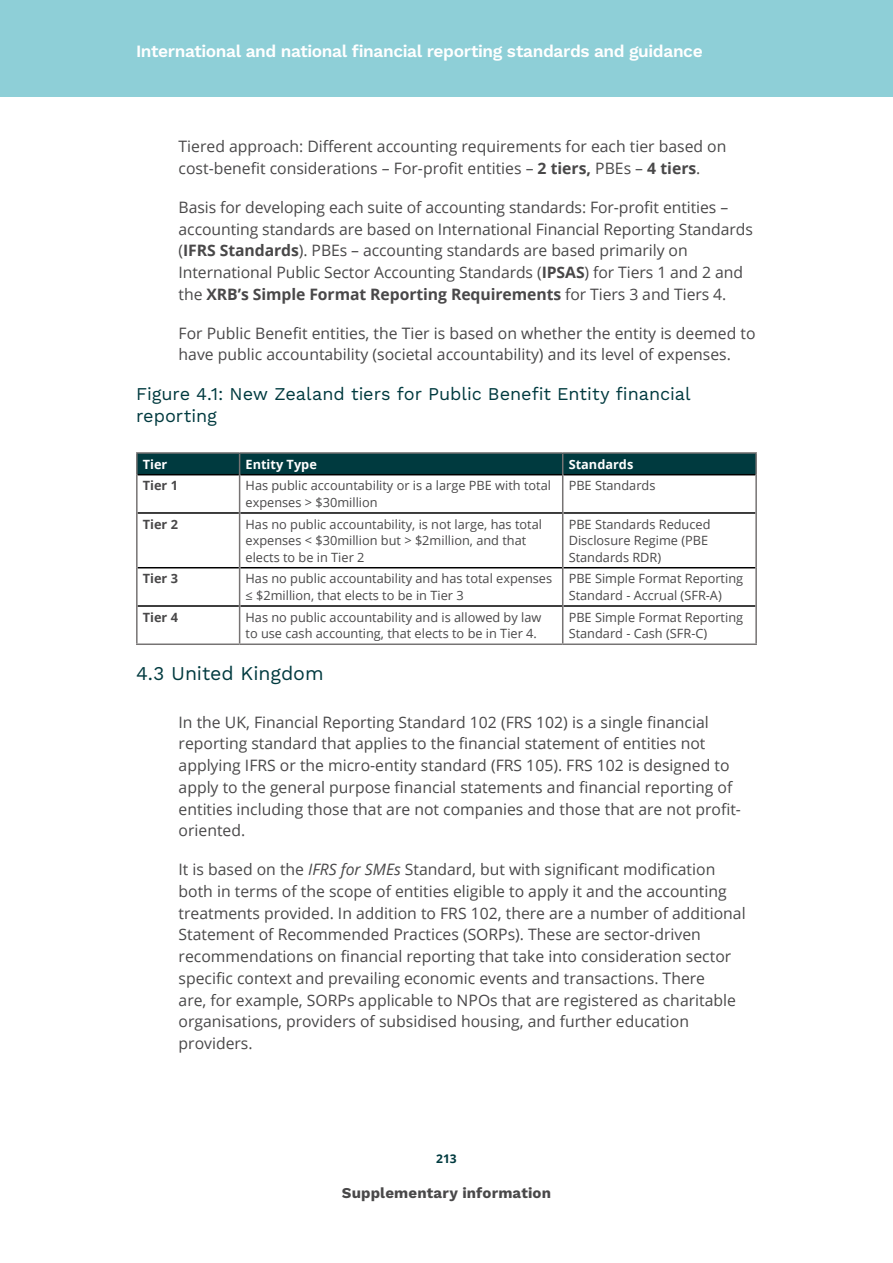
<style>
.page{position:relative;width:893px;height:1263px;background:#fff}
.page>*{position:absolute;margin:0;border:0;box-sizing:border-box;transform-origin:0 0}
.t1{font:19.5px "Work Sans";letter-spacing:-.005em;color:#003a3f}
.t2{font:18px/22.5px "Work Sans";letter-spacing:-.005em;color:#003a3f}
.t3{font:600 17.25px "Work Sans";letter-spacing:-.025em;color:#fff}
.t4{font:15.75px/21.8px "Open Sans";color:#494849}
.t5{font:700 15px "Work Sans";letter-spacing:.01em;color:#494849}
.t6{font:12.75px/16.5px "Open Sans";color:#494849}
.t7{font:700 12.75px "Open Sans";color:#fff}
.t8{font:700 12.75px "Open Sans";color:#494849}
.t9{font:700 12px "Open Sans";color:#003a3f}
.s1{font-weight:700}
.s2{font-style:italic}
</style>
<div class="page">
<div style="left:0;top:0;width:893px;height:97px;background:#8ecfd7"></div>
<hr style="left:138px;top:512px;width:101px;height:2px;background:#000">
<hr style="left:240px;top:512px;width:322px;height:2px;background:#000">
<hr style="left:563px;top:512px;width:192px;height:2px;background:#000">
<hr style="left:138px;top:567px;width:101px;height:1px;background:#000">
<hr style="left:240px;top:567px;width:322px;height:1px;background:#000">
<hr style="left:563px;top:567px;width:192px;height:1px;background:#000">
<hr style="left:138px;top:605px;width:101px;height:2px;background:#000">
<hr style="left:240px;top:605px;width:322px;height:2px;background:#000">
<hr style="left:563px;top:605px;width:192px;height:2px;background:#000">
<hr style="left:136px;top:452px;width:104px;height:2px;background:#767373">
<hr style="left:136px;top:454px;width:2px;height:21px;background:#767373">
<hr style="left:240px;top:452px;width:323px;height:2px;background:#767373">
<hr style="left:563px;top:452px;width:194px;height:2px;background:#767373">
<svg style="left:137px;top:453px;width:619px;height:22px;background:#04393e"></svg>
<hr style="left:755px;top:454px;width:2px;height:21px;background:#767373">
<hr style="left:136px;top:475px;width:2px;height:38px;background:#767373">
<hr style="left:239px;top:475px;width:1px;height:38px;background:#767373">
<hr style="left:562px;top:475px;width:1px;height:38px;background:#767373">
<hr style="left:755px;top:475px;width:2px;height:38px;background:#767373">
<hr style="left:136px;top:513px;width:2px;height:55px;background:#767373">
<hr style="left:239px;top:513px;width:1px;height:55px;background:#767373">
<hr style="left:562px;top:513px;width:1px;height:55px;background:#767373">
<hr style="left:755px;top:513px;width:2px;height:55px;background:#767373">
<hr style="left:136px;top:568px;width:2px;height:38px;background:#767373">
<hr style="left:239px;top:568px;width:1px;height:38px;background:#767373">
<hr style="left:562px;top:568px;width:1px;height:38px;background:#767373">
<hr style="left:755px;top:568px;width:2px;height:38px;background:#767373">
<hr style="left:136px;top:606px;width:2px;height:37px;background:#767373">
<hr style="left:239px;top:606px;width:1px;height:37px;background:#767373">
<hr style="left:562px;top:606px;width:1px;height:37px;background:#767373">
<hr style="left:755px;top:606px;width:2px;height:37px;background:#767373">
<hr style="left:136px;top:643px;width:104px;height:2px;background:#767373">
<hr style="left:240px;top:643px;width:323px;height:2px;background:#767373">
<hr style="left:563px;top:643px;width:194px;height:2px;background:#767373">
<p class="t3" style="left:136px;top:41px;width:568px">International and national financial reporting standards and guidance</p>
<p class="t4" style="left:179px;top:135px;width:549px">Tiered approach: Different accounting requirements for each tier based on cost-benefit considerations – For-profit entities – <span class="s1">2 tiers,</span> PBEs – <span class="s1">4 tiers</span>.</p>
<p class="t4" style="left:179px;top:196px;width:576px">Basis for developing each suite of accounting standards: For-profit entities – accounting standards are based on International Financial Reporting Standards (<span class="s1">IFRS Standards</span>). PBEs – accounting standards are based primarily on International Public Sector Accounting Standards (<span class="s1">IPSAS</span>) for Tiers 1 and 2 and the <span class="s1">XRB’s Simple Format Reporting Requirements</span> for Tiers 3 and Tiers 4.</p>
<p class="t4" style="left:179px;top:322px;width:578px">For Public Benefit entities, the Tier is based on whether the entity is deemed to have public accountability (societal accountability) and its level of expenses.</p>
<p class="t2" style="left:136px;top:383px;width:556px">Figure 4.1: New Zealand tiers for Public Benefit Entity financial reporting</p>
<p class="t7" style="left:143px;top:455px;width:26px">Tier</p>
<p class="t7" style="left:246px;top:455px;width:73px">Entity Type</p>
<p class="t7" style="left:569px;top:455px;width:66px">Standards</p>
<p class="t8" style="left:143px;top:477px;width:37px">Tier 1</p>
<p class="t6" style="left:246px;top:477px;width:307px">Has public accountability or is a large PBE with total expenses &gt; $30million</p>
<p class="t6" style="left:569px;top:477px;width:88px">PBE Standards</p>
<p class="t8" style="left:143px;top:515px;width:37px">Tier 2</p>
<p class="t6" style="left:246px;top:515px;width:298px">Has no public accountability, is not large, has total expenses &lt; $30million but &gt; $2million, and that elects to be in Tier 2</p>
<p class="t6" style="left:569px;top:515px;width:143px">PBE Standards Reduced<br>Disclosure Regime (PBE<br>Standards RDR)</p>
<p class="t8" style="left:143px;top:570px;width:37px">Tier 3</p>
<p class="t6" style="left:246px;top:570px;width:308px">Has no public accountability and has total expenses ≤ $2million, that elects to be in Tier 3</p>
<p class="t6" style="left:569px;top:570px;width:176px">PBE Simple Format Reporting<br>Standard - Accrual (SFR-A)</p>
<p class="t8" style="left:143px;top:608px;width:37px">Tier 4</p>
<p class="t6" style="left:246px;top:608px;width:297px">Has no public accountability and is allowed by law to use cash accounting, that elects to be in Tier 4.</p>
<p class="t6" style="left:569px;top:608px;width:176px">PBE Simple Format Reporting<br>Standard - Cash (SFR-C)</p>
<p class="t1" style="left:136px;top:662px;width:189px">4.3 United Kingdom</p>
<p class="t4" style="left:179px;top:710px;width:564px">In the UK, Financial Reporting Standard 102 (FRS 102) is a single financial reporting standard that applies to the financial statement of entities not applying IFRS or the micro-entity standard (FRS 105). FRS 102 is designed to apply to the general purpose financial statements and financial reporting of entities including those that are not companies and those that are not profit&shy;oriented.</p>
<p class="t4" style="left:179px;top:858px;width:569px">It is based on the <span class="s2">IFRS for SMEs</span> Standard, but with significant modification both in terms of the scope of entities eligible to apply it and the accounting treatments provided. In addition to FRS 102, there are a number of additional Statement of Recommended Practices (SORPs). These are sector-driven recommendations on financial reporting that take into consideration sector specific context and prevailing economic events and transactions. There<br>are, for example, SORPs applicable to NPOs that are registered as charitable organisations, providers of subsidised housing, and further education providers.</p>
<p class="t9" style="left:436px;top:1150px;width:22px">213</p>
<p class="t5" style="left:342px;top:1184px;width:210px">Supplementary information</p>
</div>
